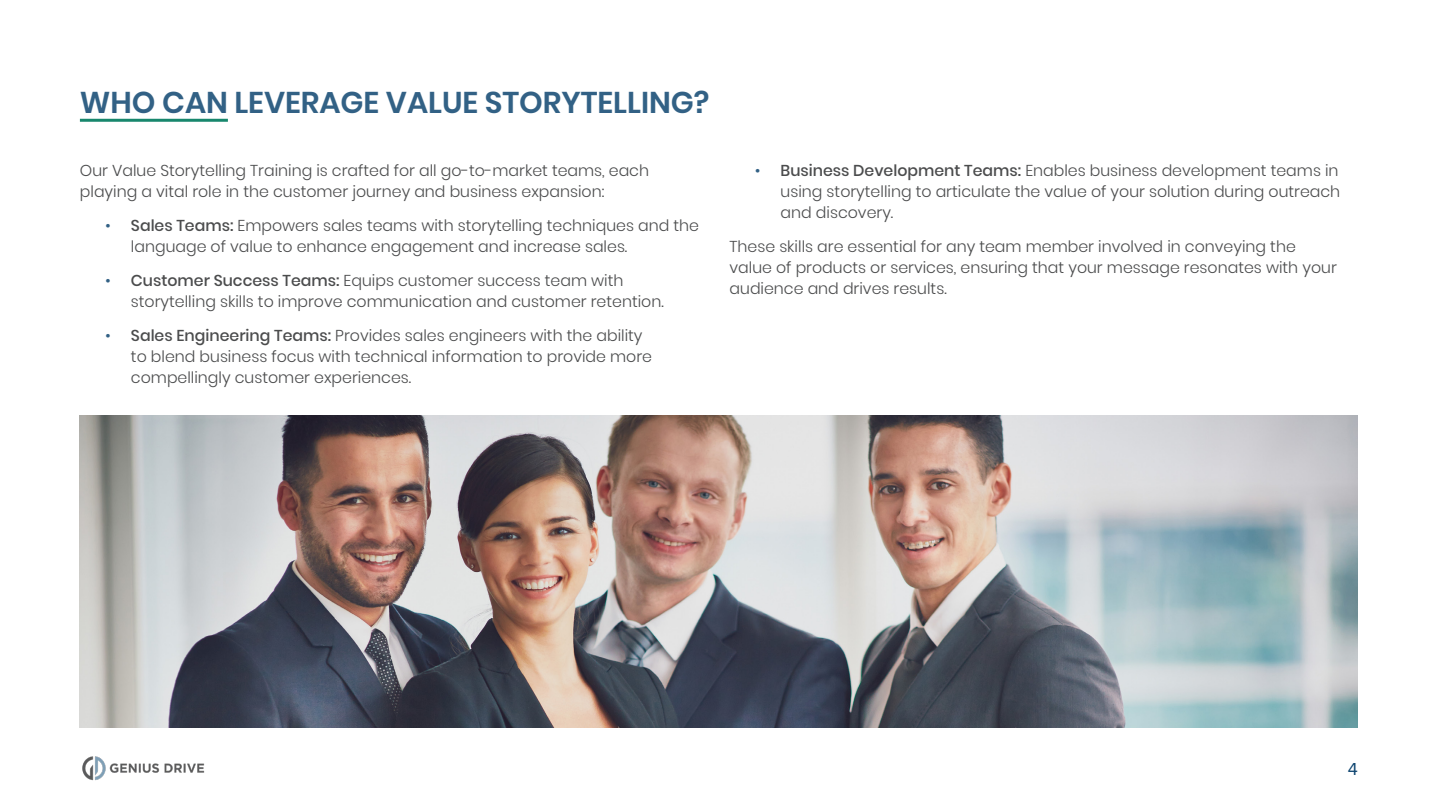
<style>
.page{position:relative;width:1440px;height:810px;background:#fff}
.page>*{position:absolute;margin:0;border:0;box-sizing:border-box;transform-origin:0 0}
.t1{font:600 30px "Poppins";color:#326185}
.t2{font:18px "Proxima Nova";color:#0e4570}
.t3{font:300 15.75px/21px "Poppins";color:#4b4c4d}
.s1{color:#326185}
.s2{font-weight:500}
</style>
<div class="page">
<img style="left:82px;top:756px;width:123px;height:25px">
<hr style="left:80px;top:119px;width:148px;height:3px;background:#18876d">
<img style="left:80px;top:415px;width:1278px;height:313px">
<h1 class="t1" style="left:80px;top:90px;width:631px">WHO CAN LEVERAGE VALUE STORYTELLING?</h1>
<p class="t3" style="left:80px;top:162px;width:571px">Our Value Storytelling Training is crafted for all go-to-market teams, each playing a vital role in the customer journey and business expansion:</p>
<p class="t3" style="left:131px;top:217px;width:569px;text-indent:-26px"><span class="s1">•</span> <span class="s2">Sales Teams:</span> Empowers sales teams with storytelling techniques and the language of value to enhance engagement and increase sales.</p>
<p class="t3" style="left:131px;top:271px;width:534px;text-indent:-26px"><span class="s1">•</span> <span class="s2">Customer Success Teams:</span> Equips customer success team with storytelling skills to improve communication and customer retention.</p>
<p class="t3" style="left:131px;top:326px;width:522px;text-indent:-26px"><span class="s1">•</span> <span class="s2">Sales Engineering Teams:</span> Provides sales engineers with the ability to blend business focus with technical information to provide more compellingly customer experiences.</p>
<p class="t3" style="left:780px;top:162px;width:561px;text-align:justify;text-indent:-26px"><span class="s1">•</span> <span class="s2">Business Development Teams:</span> Enables business development teams in using storytelling to articulate the value of your solution during outreach and discovery.</p>
<p class="t3" style="left:729px;top:238px;width:609px">These skills are essential for any team member involved in conveying the value of products or services, ensuring that your message resonates with your audience and drives results.</p>
<p class="t2" style="left:1348px;top:761px;width:12px">4</p>
</div>
